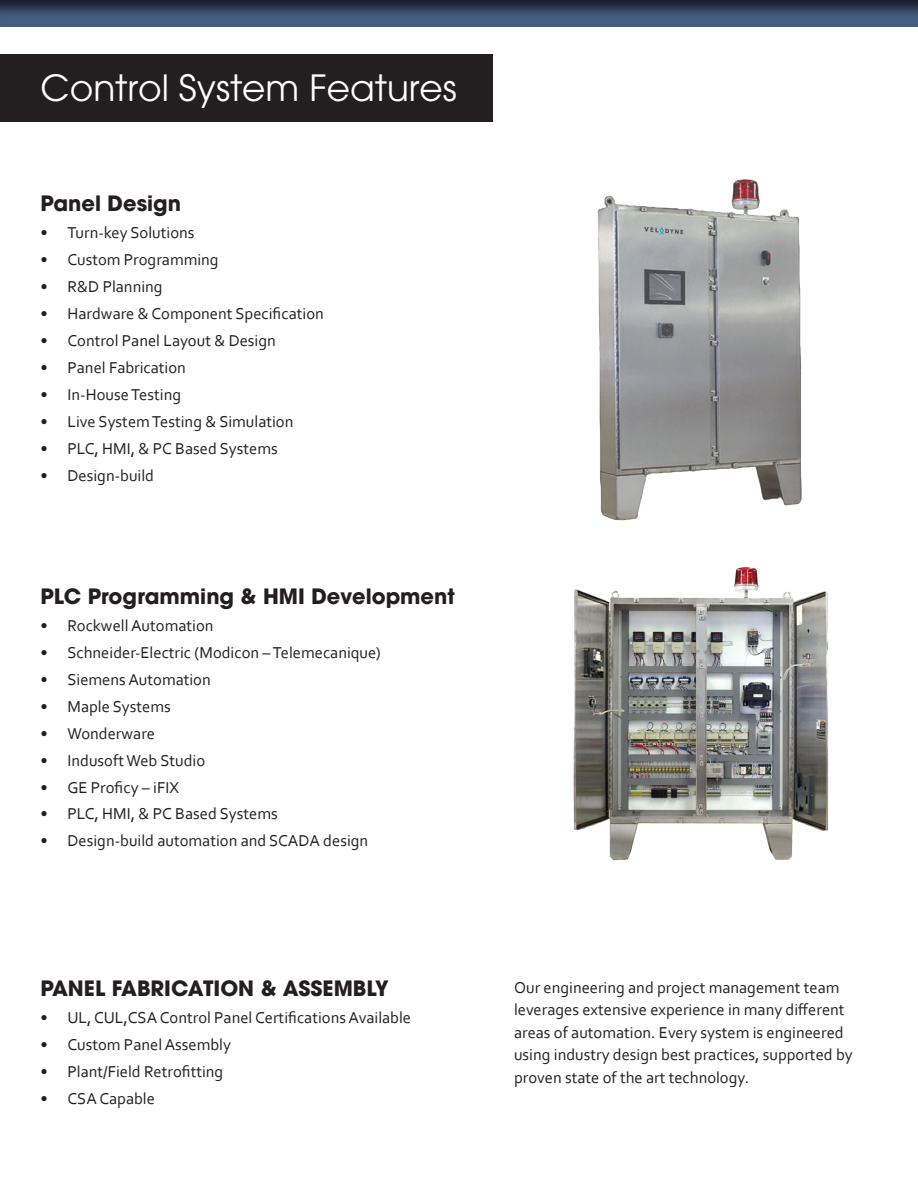
<style>
.page{position:relative;width:918px;height:1188px;background:#fff}
.page>*{position:absolute;margin:0;border:0;box-sizing:border-box;transform-origin:0 0}
.t1{font:36px "ITC Avant Garde Pro";color:#fff}
.t2{font:700 21px "ITC Avant Garde Pro";color:#231f20}
.t3{font:16.5px/22.5px "Corbel";color:#231f20}
</style>
<div class="page">
<div style="left:0;top:0;width:918px;height:29px;background:#231f20;opacity:.75"></div>
<div style="left:0;top:54px;width:492px;height:68px;background:#231f20"></div>
<img style="left:573px;top:567px;width:256px;height:294px">
<img style="left:597px;top:179px;width:205px;height:342px">
<h1 class="t1" style="left:40px;top:66px;width:418px">Control System Features</h1>
<p class="t2" style="left:40px;top:189px;width:142px">Panel Design</p>
<p class="t3" style="left:40px;top:221px;width:155px">• Turn-key Solutions</p>
<p class="t3" style="left:40px;top:248px;width:180px">• Custom Programming</p>
<p class="t3" style="left:40px;top:275px;width:124px">• R&amp;D Planning</p>
<p class="t3" style="left:40px;top:302px;width:285px">• Hardware &amp; Component Specification</p>
<p class="t3" style="left:40px;top:329px;width:237px">• Control Panel Layout &amp; Design</p>
<p class="t3" style="left:40px;top:356px;width:147px">• Panel Fabrication</p>
<p class="t3" style="left:40px;top:383px;width:142px">• In-House Testing</p>
<p class="t3" style="left:40px;top:410px;width:254px">• Live System Testing &amp; Simulation</p>
<p class="t3" style="left:40px;top:437px;width:239px">• PLC, HMI, &amp; PC Based Systems</p>
<p class="t3" style="left:40px;top:464px;width:115px">• Design-build</p>
<p class="t2" style="left:40px;top:582px;width:416px">PLC Programming &amp; HMI Development</p>
<p class="t3" style="left:40px;top:613px;width:175px">• Rockwell Automation</p>
<p class="t3" style="left:40px;top:640px;width:342px">• Schneider-Electric (Modicon – Telemecanique)</p>
<p class="t3" style="left:40px;top:667px;width:172px">• Siemens Automation</p>
<p class="t3" style="left:40px;top:694px;width:132px">• Maple Systems</p>
<p class="t3" style="left:40px;top:721px;width:116px">• Wonderware</p>
<p class="t3" style="left:40px;top:748px;width:166px">• Indusoft Web Studio</p>
<p class="t3" style="left:40px;top:775px;width:140px">• GE Proficy – iFIX</p>
<p class="t3" style="left:40px;top:802px;width:239px">• PLC, HMI, &amp; PC Based Systems</p>
<p class="t3" style="left:40px;top:829px;width:329px">• Design-build automation and SCADA design</p>
<p class="t2" style="left:40px;top:974px;width:350px">PANEL FABRICATION &amp; ASSEMBLY</p>
<p class="t3" style="left:40px;top:1006px;width:372px">• UL, CUL,CSA Control Panel Certifications Available</p>
<p class="t3" style="left:41px;top:1033px;width:192px">• Custom Panel Assembly</p>
<p class="t3" style="left:41px;top:1060px;width:184px">• Plant/Field Retrofitting</p>
<p class="t3" style="left:41px;top:1087px;width:116px">• CSA Capable</p>
<p class="t3" style="left:514px;top:976px;width:340px">Our engineering and project management team leverages extensive experience in many different areas of automation. Every system is engineered using industry design best practices, supported by proven state of the art technology.</p>
</div>
